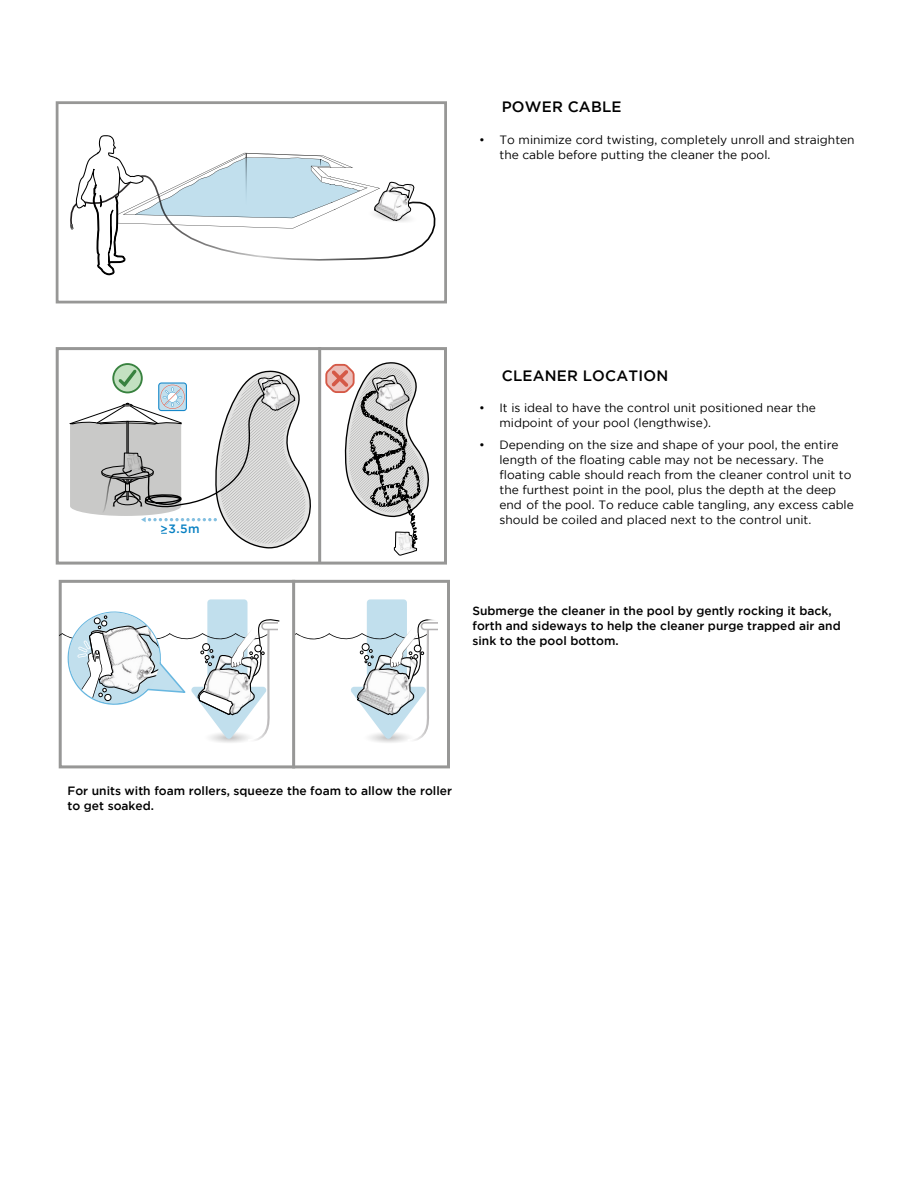
<style>
.page{position:relative;width:918px;height:1188px;background:#fff}
.page>*{position:absolute;margin:0;border:0;box-sizing:border-box;transform-origin:0 0}
.t1{font:500 15px "Gotham";letter-spacing:.015em;color:#000}
.t2{font:12px/15px "Gotham";color:#000}
.t3{font:500 12px/15px "Gotham";color:#000}
.t4{font:500 12px "Gotham";color:#0780c2}
</style>
<div class="page">
<div style="left:59px;top:580px;width:391px;height:188px;border:3px solid #979796"></div>
<svg style="left:59px;top:599px;width:388px;height:145px"></svg>
<svg style="left:70px;top:363px;width:241px;height:186px"></svg>
<svg style="left:325px;top:362px;width:104px;height:194px"></svg>
<div style="left:56px;top:347px;width:391px;height:218px;border:3px solid #979796"></div>
<hr style="left:318px;top:347px;width:3px;height:216px;background:#979796">
<hr style="left:292px;top:580px;width:3px;height:188px;background:#979796">
<svg style="left:70px;top:135px;width:366px;height:140px"></svg>
<div style="left:56px;top:101px;width:391px;height:202px;border:3px solid #979796"></div>
<p class="t1" style="left:502px;top:98px;width:121px">POWER CABLE</p>
<p class="t2" style="left:499px;top:132px;width:357px;text-indent:-20px">• To minimize cord twisting, completely unroll and straighten the cable before putting the cleaner the pool.</p>
<p class="t4" style="left:160px;top:522px;width:41px">&gt;3.5m</p>
<p class="t1" style="left:502px;top:367px;width:168px">CLEANER LOCATION</p>
<p class="t2" style="left:499px;top:400px;width:318px;text-indent:-20px">• It is ideal to have the control unit positioned near the midpoint of your pool (lengthwise).</p>
<p class="t2" style="left:499px;top:437px;width:356px;text-indent:-20px">• Depending on the size and shape of your pool, the entire length of the floating cable may not be necessary. The floating cable should reach from the cleaner control unit to the furthest point in the pool, plus the depth at the deep end of the pool. To reduce cable tangling, any excess cable should be coiled and placed next to the control unit.</p>
<p class="t3" style="left:472px;top:603px;width:370px">Submerge the cleaner in the pool by gently rocking it back, forth and sideways to help the cleaner purge trapped air and sink to the pool bottom.</p>
<p class="t3" style="left:68px;top:783px;width:386px">For units with foam rollers, squeeze the foam to allow the roller to get soaked.</p>
</div>
